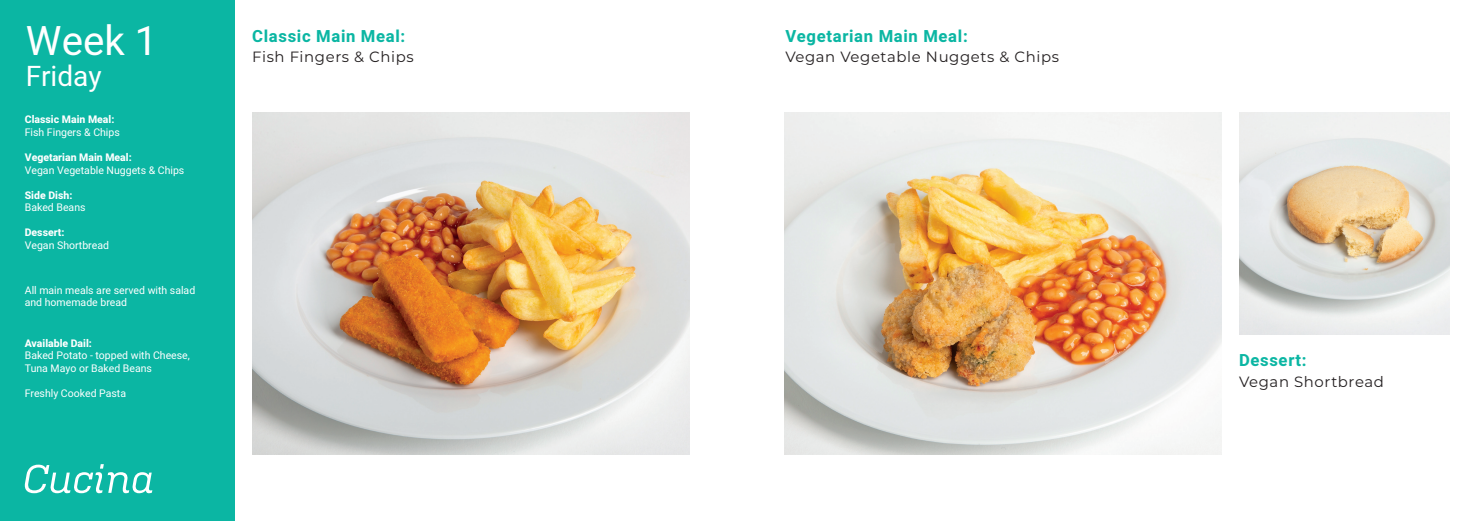
<style>
.page{position:relative;width:1474px;height:521px;background:#fff}
.page>*{position:absolute;margin:0;border:0;box-sizing:border-box;transform-origin:0 0}
.t1{font:40.25px "Heebo";color:#fff}
.t2{font:28px "Heebo";color:#fff}
.t3{font:700 16.62px "Heebo";letter-spacing:.04em;color:#0bb6a3}
.t4{font:14.88px "Montserrat";letter-spacing:.04em;color:#231f20}
.t5{font:10.5px/12.6px "Heebo";color:#fff}
.t6{font:800 10.5px "Heebo";color:#fff}
</style>
<div class="page">
<div style="left:0;top:0;width:235px;height:521px;background:#0bb6a3"></div>
<img style="left:252px;top:112px;width:438px;height:342px">
<img style="left:1239px;top:112px;width:210px;height:223px">
<img style="left:784px;top:112px;width:437px;height:342px">
<svg style="left:25px;top:464px;width:127px;height:29px"></svg>
<h1 class="t1" style="left:26px;top:12px;width:133px">Week 1</h1>
<h2 class="t2" style="left:26px;top:57px;width:77px">Friday</h2>
<p class="t6" style="left:25px;top:112px;width:91px">Classic Main Meal:</p>
<p class="t5" style="left:25px;top:126px;width:97px">Fish Fingers &amp; Chips</p>
<p class="t6" style="left:25px;top:150px;width:108px">Vegetarian Main Meal:</p>
<p class="t5" style="left:25px;top:163px;width:161px">Vegan Vegetable Nuggets &amp; Chips</p>
<p class="t6" style="left:25px;top:188px;width:49px">Side Dish:</p>
<p class="t5" style="left:25px;top:201px;width:62px">Baked Beans</p>
<p class="t6" style="left:25px;top:225px;width:41px">Dessert:</p>
<p class="t5" style="left:25px;top:239px;width:86px">Vegan Shortbread</p>
<p class="t5" style="left:25px;top:284px;width:172px">All main meals are served with salad and homemade bread</p>
<p class="t6" style="left:25px;top:335px;width:69px">Available Dail:</p>
<p class="t5" style="left:25px;top:349px;width:167px">Baked Potato - topped with Cheese,<br>Tuna Mayo or Baked Beans</p>
<p class="t5" style="left:25px;top:387px;width:103px">Freshly Cooked Pasta</p>
<h3 class="t3" style="left:252px;top:25px;width:154px">Classic Main Meal:</h3>
<h3 class="t4" style="left:252px;top:47px;width:163px">Fish Fingers &amp; Chips</h3>
<h3 class="t3" style="left:785px;top:25px;width:184px">Vegetarian Main Meal:</h3>
<h3 class="t4" style="left:785px;top:47px;width:275px">Vegan Vegetable Nuggets &amp; Chips</h3>
<h3 class="t3" style="left:1239px;top:349px;width:69px">Dessert:</h3>
<h3 class="t4" style="left:1239px;top:371px;width:146px">Vegan Shortbread</h3>
</div>
